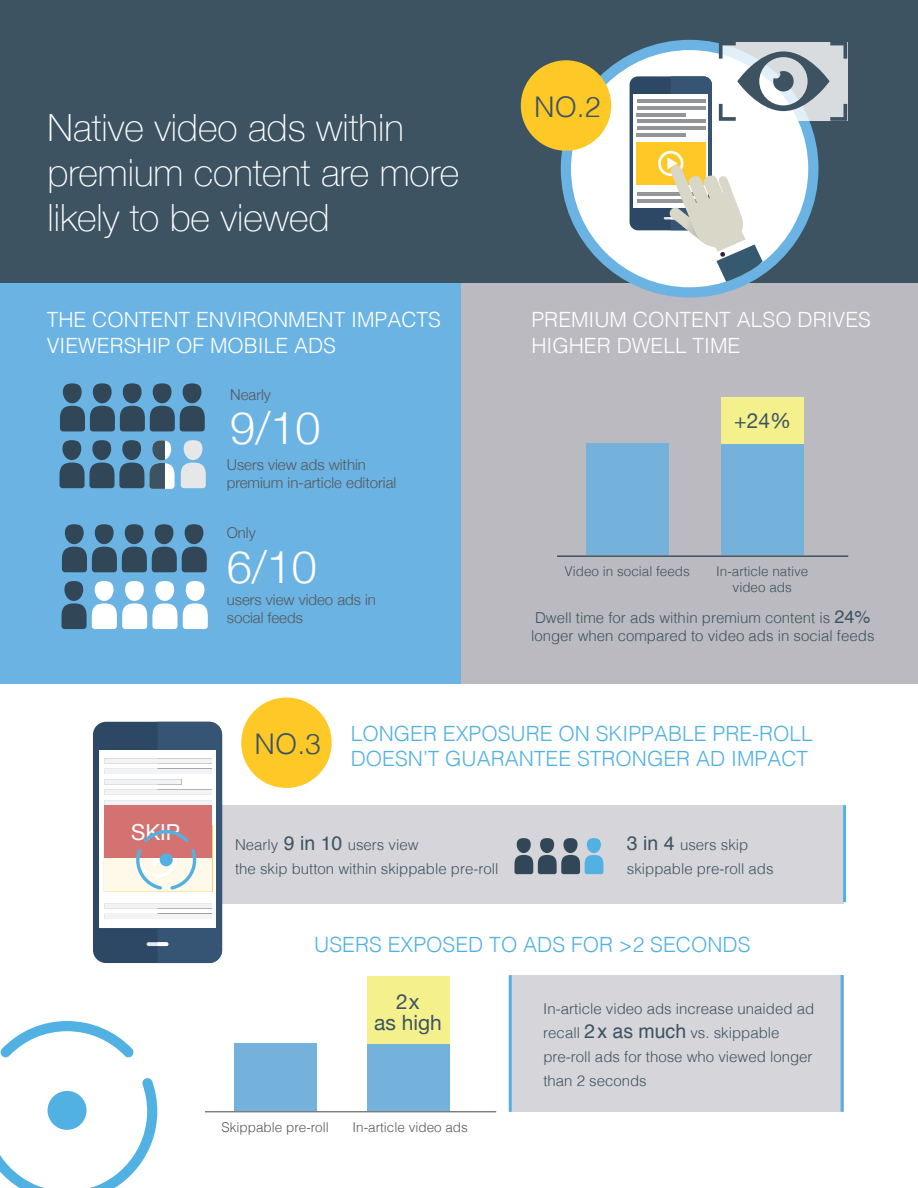
<style>
.page{position:relative;width:918px;height:1188px;background:#fff}
.page>*{position:absolute;margin:0;border:0;box-sizing:border-box;transform-origin:0 0}
.t1{font:300 45.15px "Helvetica Neue";color:#fff}
.t2{font:100 37.5px/45px "Helvetica Neue";color:#fff}
.t3{font:300 28.5px "Helvetica";color:#3d5362}
.t4{font:22.05px "Helvetica Neue";color:#fff}
.t5{font:300 21px/25.5px "Helvetica";color:#52b1e3}
.t6{font:300 21px/25.5px "Helvetica";color:#fff}
.t7{font:21px/21px "Helvetica Neue";color:#3d5362;text-align:center}
.t8{font:300 15px/24px "Helvetica";color:#3d5362}
.t9{font:300 15px/18px "Helvetica Neue";color:#57585a}
.t10{font:300 13.5px/16.2px "Helvetica";color:#3d5362;text-align:center}
.t11{font:300 13.5px "Helvetica";color:#57585a}
.s1{font-weight:400;font-size:18px}
.s2{font-weight:400;font-size:19.5px}
</style>
<div class="page">
<div style="left:218px;top:806px;width:625px;height:98px;background:#d6d5d9"></div>
<div style="left:510px;top:975px;width:334px;height:137px;background:#d6d5d9"></div>
<div style="left:0;top:281px;width:462px;height:403px;background:#6ab3e3"></div>
<div style="left:461px;top:281px;width:457px;height:403px;background:#bbbac0"></div>
<hr style="left:557px;top:555px;width:291px;height:2px;background:#3d5362">
<div style="left:586px;top:443px;width:83px;height:112px;background:#74b2dc"></div>
<div style="left:721px;top:443px;width:83px;height:112px;background:#74b2dc"></div>
<div style="left:721px;top:397px;width:83px;height:47px;background:#f4f18d"></div>
<div style="left:0;top:0;width:918px;height:282px;background:#3d5362"></div>
<div style="left:63px;top:383px;width:19px;height:20px;background:#314757;border-radius:9px"></div>
<div style="left:93px;top:383px;width:19px;height:20px;background:#314757;border-radius:9px"></div>
<div style="left:123px;top:383px;width:19px;height:20px;background:#314757;border-radius:9px"></div>
<div style="left:153px;top:383px;width:18px;height:20px;background:#314757;border-radius:9px"></div>
<div style="left:183px;top:383px;width:18px;height:20px;background:#314757;border-radius:9px"></div>
<svg style="left:60px;top:406px;width:145px;height:25px"></svg>
<div style="left:184px;top:440px;width:18px;height:20px;background:#e6e7e9;border-radius:9px"></div>
<svg style="left:181px;top:463px;width:25px;height:25px"></svg>
<div style="left:65px;top:524px;width:19px;height:20px;background:#314757;border-radius:9px"></div>
<div style="left:95px;top:524px;width:19px;height:20px;background:#314757;border-radius:9px"></div>
<div style="left:125px;top:524px;width:19px;height:20px;background:#314757;border-radius:9px"></div>
<div style="left:64px;top:581px;width:19px;height:20px;background:#314757;border-radius:9px"></div>
<div style="left:155px;top:524px;width:18px;height:20px;background:#314757;border-radius:9px"></div>
<div style="left:185px;top:524px;width:18px;height:20px;background:#314757;border-radius:9px"></div>
<svg style="left:62px;top:547px;width:145px;height:25px"></svg>
<div style="left:186px;top:581px;width:18px;height:20px;background:#fff;border-radius:9px"></div>
<svg style="left:183px;top:603px;width:25px;height:26px"></svg>
<div style="left:155px;top:581px;width:19px;height:20px;background:#fff;border-radius:9px"></div>
<div style="left:125px;top:581px;width:19px;height:20px;background:#fff;border-radius:9px"></div>
<div style="left:95px;top:581px;width:19px;height:20px;background:#fff;border-radius:9px"></div>
<svg style="left:62px;top:603px;width:115px;height:26px"></svg>
<div style="left:517px;top:838px;width:14px;height:15px;background:#314757;border-radius:7px"></div>
<div style="left:540px;top:838px;width:14px;height:15px;background:#314757;border-radius:7px"></div>
<div style="left:563px;top:838px;width:15px;height:15px;background:#314757;border-radius:7px"></div>
<div style="left:587px;top:838px;width:14px;height:15px;background:#52b1e3;border-radius:7px"></div>
<svg style="left:514px;top:855px;width:89px;height:19px"></svg>
<svg style="left:0;top:1095px;width:55px;height:93px"></svg>
<svg style="left:90px;top:1078px;width:67px;height:110px"></svg>
<svg style="left:0;top:1021px;width:134px;height:37px"></svg>
<div style="left:48px;top:1091px;width:39px;height:39px;background:#52b1e3;border-radius:50%"></div>
<svg style="left:561px;top:40px;width:177px;height:258px"></svg>
<div style="left:93px;top:722px;width:129px;height:241px;background:#2c4865;border-radius:13px"></div>
<svg style="left:99px;top:722px;width:123px;height:241px"></svg>
<div style="left:160px;top:853px;width:13px;height:13px;background:#52b1e3;border-radius:50%"></div>
<div style="left:521px;top:60px;width:90px;height:91px;background:#fec927;border-radius:50%"></div>
<hr style="left:205px;top:1111px;width:291px;height:1px;background:#57585a">
<div style="left:234px;top:1043px;width:83px;height:68px;background:#74b2dc"></div>
<div style="left:367px;top:1043px;width:83px;height:68px;background:#74b2dc"></div>
<div style="left:367px;top:976px;width:83px;height:68px;background:#f4f18d"></div>
<svg style="left:60px;top:440px;width:115px;height:49px"></svg>
<svg style="left:149px;top:440px;width:16px;height:49px"></svg>
<hr style="left:509px;top:975px;width:3px;height:137px;background:#52b1e3">
<hr style="left:841px;top:975px;width:3px;height:137px;background:#52b1e3">
<hr style="left:843px;top:805px;width:3px;height:97px;background:#52b1e3">
<svg style="left:658px;top:42px;width:189px;height:246px"></svg>
<div style="left:241px;top:698px;width:91px;height:90px;background:#fec927;border-radius:50%"></div>
<h2 class="t2" style="left:48px;top:104px;width:413px">Native video ads within premium content are more likely to be viewed</h2>
<h3 class="t6" style="left:47px;top:305px;width:396px">THE CONTENT ENVIRONMENT IMPACTS<br>VIEWERSHIP OF MOBILE ADS</h3>
<p class="t9" style="left:230px;top:384px;width:42px">Nearly</p>
<h1 class="t1" style="left:230px;top:392px;width:92px">9/10</h1>
<p class="t9" style="left:227px;top:455px;width:171px">Users view ads within premium in-article editorial</p>
<p class="t9" style="left:227px;top:522px;width:30px">Only</p>
<h1 class="t1" style="left:227px;top:530px;width:92px">6/10</h1>
<p class="t9" style="left:227px;top:589px;width:151px">users view video ads in social feeds</p>
<h3 class="t3" style="left:534px;top:82px;width:68px">NO.2</h3>
<h3 class="t6" style="left:531px;top:305px;width:341px">PREMIUM CONTENT ALSO DRIVES<br>HIGHER DWELL TIME</h3>
<h3 class="t7" style="left:734px;top:411px;width:58px">+24%</h3>
<p class="t10" style="left:565px;top:562px;width:127px">Video in social feeds</p>
<p class="t10" style="left:716px;top:562px;width:94px">In-article native video ads</p>
<p class="t8" style="left:531px;top:607px;width:345px;line-height:18px">Dwell time for ads within premium content is <span class="s1">24% </span>longer when compared to video ads in social feeds</p>
<h3 class="t4" style="left:131px;top:816px;width:50px">SKIP</h3>
<h3 class="t3" style="left:255px;top:719px;width:68px">NO.3</h3>
<h3 class="t5" style="left:351px;top:719px;width:464px">LONGER EXPOSURE ON SKIPPABLE PRE-ROLL<br>DOESN’T GUARANTEE STRONGER AD IMPACT</h3>
<p class="t8" style="left:235px;top:832px;width:265px">Nearly <span class="s2">9 in 10</span> users view<br>the skip button within skippable pre-roll</p>
<p class="t8" style="left:627px;top:832px;width:148px"><span class="s2">3 in 4</span> users skip skippable pre-roll ads</p>
<h3 class="t5" style="left:314px;top:930px;width:438px">USERS EXPOSED TO ADS FOR &gt;2 SECONDS</h3>
<h3 class="t7" style="left:374px;top:992px;width:69px">2x<br>as high</h3>
<p class="t11" style="left:222px;top:1116px;width:109px">Skippable pre-roll</p>
<p class="t11" style="left:352px;top:1116px;width:117px">In-article video ads</p>
<p class="t8" style="left:543px;top:996px;width:272px">In-article video ads increase unaided ad recall <span class="s2">2x as much</span> vs. skippable pre-roll ads for those who viewed longer than 2 seconds</p>
</div>
